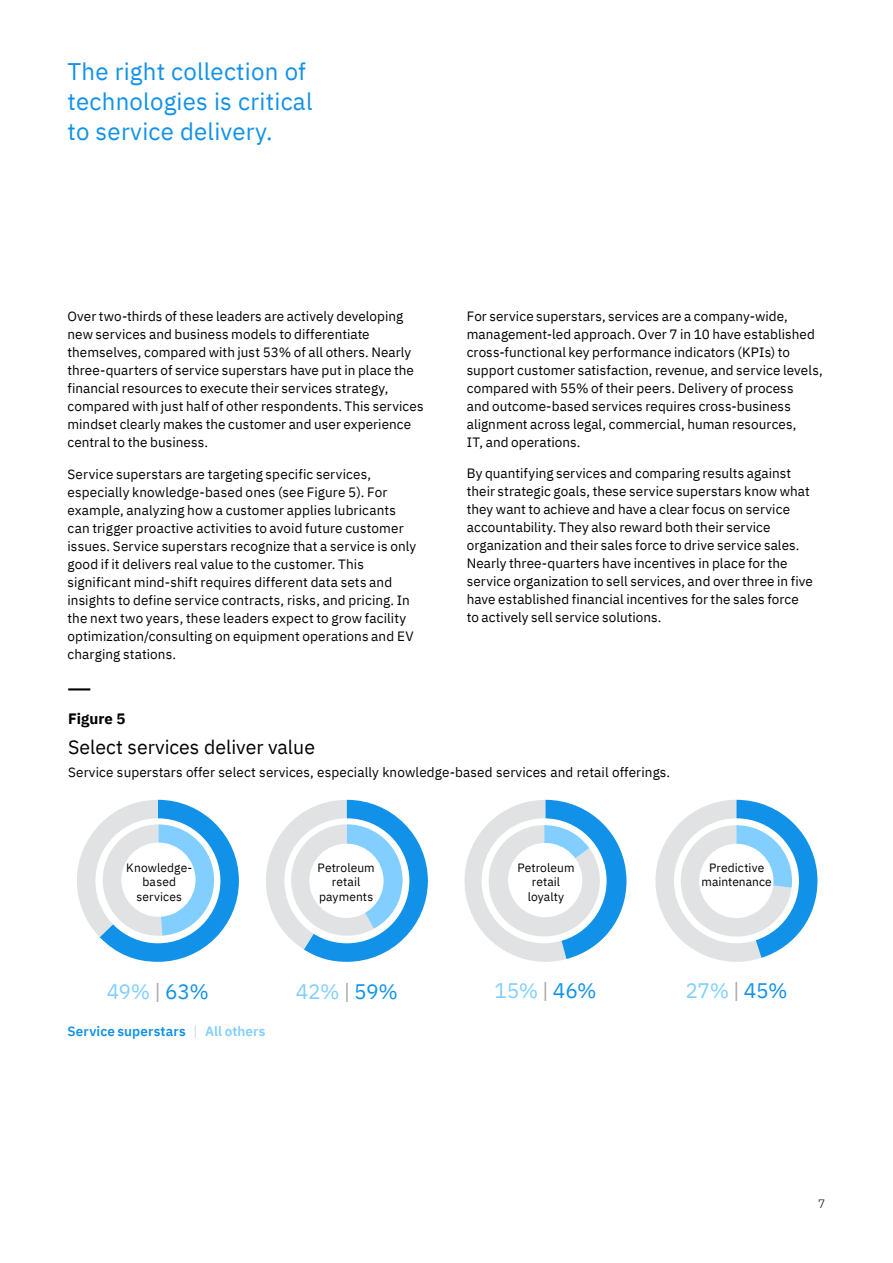
<style>
.page{position:relative;width:893px;height:1263px;background:#fff}
.page>*{position:absolute;margin:0;border:0;box-sizing:border-box;transform-origin:0 0}
.t1{font:24px/30px "IBM Plex Sans";letter-spacing:.01em;color:#1192e8}
.t2{font:21px "IBM Plex Sans";letter-spacing:-.015em;color:#82cfff}
.t3{font:19.5px "IBM Plex Sans";color:#000}
.t4{font:700 15px "IBM Plex Sans";color:#000}
.t5{font:13.5px/18px "IBM Plex Sans";letter-spacing:.005em;color:#000}
.t6{font:600 13.5px "IBM Plex Sans";letter-spacing:.01em;color:#1192e8}
.t7{font:12px/14.4px "IBM Plex Sans";letter-spacing:.01em;color:#000;text-align:center}
.t8{font:300 12px "IBM Plex Sans";color:#000}
.s1{color:#a8a8a8}
.s2{color:#1192e8}
.s3{font-weight:300;color:#c6c6c6}
.s4{color:#82cfff}
</style>
<div class="page">
<hr style="left:68px;top:688px;width:22px;height:2px;background:#000">
<svg style="left:77px;top:800px;width:162px;height:162px"></svg>
<div style="left:121px;top:842px;width:75px;height:75px;background:#fff;border-radius:50%"></div>
<svg style="left:266px;top:800px;width:162px;height:162px"></svg>
<div style="left:309px;top:844px;width:75px;height:74px;background:#fff;border-radius:50%"></div>
<svg style="left:464px;top:800px;width:162px;height:162px"></svg>
<div style="left:508px;top:843px;width:74px;height:74px;background:#fff;border-radius:50%"></div>
<svg style="left:655px;top:800px;width:162px;height:162px"></svg>
<div style="left:699px;top:844px;width:74px;height:74px;background:#fff;border-radius:50%"></div>
<p class="t1" style="left:68px;top:54px;width:247px">The right collection of technologies is critical</p>
<h2 class="t1" style="left:68px;top:114px;width:207px">to service delivery.</h2>
<p class="t5" style="left:68px;top:306px;width:345px">Over two-thirds of these leaders are actively developing new services and business models to differentiate themselves, compared with just 53% of all others. Nearly</p>
<p class="t5" style="left:68px;top:360px;width:348px">three-quarters of service superstars have put in place the</p>
<p class="t5" style="left:68px;top:378px;width:358px">financial resources to execute their services strategy, compared with just half of other respondents. This services mindset clearly makes the customer and user experience central to the business.</p>
<p class="t5" style="left:68px;top:464px;width:305px">Service superstars are targeting specific services,</p>
<p class="t5" style="left:68px;top:482px;width:330px">especially knowledge-based ones (see Figure 5). For example, analyzing how a customer applies lubricants</p>
<p class="t5" style="left:68px;top:518px;width:338px">can trigger proactive activities to avoid future customer</p>
<p class="t5" style="left:68px;top:536px;width:350px">issues. Service superstars recognize that a service is only</p>
<p class="t5" style="left:68px;top:554px;width:326px">good if it delivers real value to the customer. This significant mind-shift requires different data sets and</p>
<p class="t5" style="left:68px;top:590px;width:348px">insights to define service contracts, risks, and pricing. In the next two years, these leaders expect to grow facility optimization/consulting on equipment operations and EV</p>
<p class="t5" style="left:68px;top:644px;width:110px">charging stations.</p>
<p class="t5" style="left:467px;top:306px;width:350px">For service superstars, services are a company-wide, management-led approach. Over 7 in 10 have established cross-functional key performance indicators (KPIs) to</p>
<p class="t5" style="left:467px;top:360px;width:357px">support customer satisfaction, revenue, and service levels,</p>
<p class="t5" style="left:467px;top:378px;width:328px">compared with 55% of their peers. Delivery of process and outcome-based services requires cross-business</p>
<p class="t5" style="left:467px;top:414px;width:331px">alignment across legal, commercial, human resources,<br>IT, and operations.</p>
<p class="t5" style="left:467px;top:464px;width:345px">By quantifying services and comparing results against their strategic goals, these service superstars know what they want to achieve and have a clear focus on service accountability. They also reward both their service</p>
<p class="t5" style="left:467px;top:535px;width:334px">organization and their sales force to drive service sales.</p>
<p class="t5" style="left:467px;top:553px;width:322px">Nearly three-quarters have incentives in place for the</p>
<p class="t5" style="left:467px;top:571px;width:348px">service organization to sell services, and over three in five</p>
<p class="t5" style="left:467px;top:589px;width:334px">have established financial incentives for the sales force to actively sell service solutions.</p>
<p class="t4" style="left:68px;top:707px;width:59px">Figure 5</p>
<h3 class="t3" style="left:68px;top:732px;width:248px">Select services deliver value</h3>
<p class="t5" style="left:68px;top:762px;width:604px">Service superstars offer select services, especially knowledge-based services and retail offerings.</p>
<p class="t7" style="left:126px;top:859px;width:68px">Knowledge&shy;based services</p>
<p class="t7" style="left:318px;top:859px;width:59px">Petroleum retail payments</p>
<p class="t7" style="left:517px;top:859px;width:59px">Petroleum retail loyalty</p>
<p class="t7" style="left:701px;top:859px;width:72px">Predictive maintenance</p>
<p class="t2" style="left:107px;top:975px;width:104px">49% <span class="s1">|</span> <span class="s2">63%</span></p>
<p class="t2" style="left:296px;top:975px;width:104px">42% <span class="s1">|</span> <span class="s2">59%</span></p>
<p class="t2" style="left:494px;top:975px;width:104px">15% <span class="s1">|</span> <span class="s2">46%</span></p>
<p class="t2" style="left:685px;top:975px;width:104px">27% <span class="s1">|</span> <span class="s2">45%</span></p>
<p class="t6" style="left:68px;top:1020px;width:199px">Service superstars <span class="s3">|</span> <span class="s4">All others</span></p>
<p class="t8" style="left:818px;top:1195px;width:9px">7</p>
</div>
